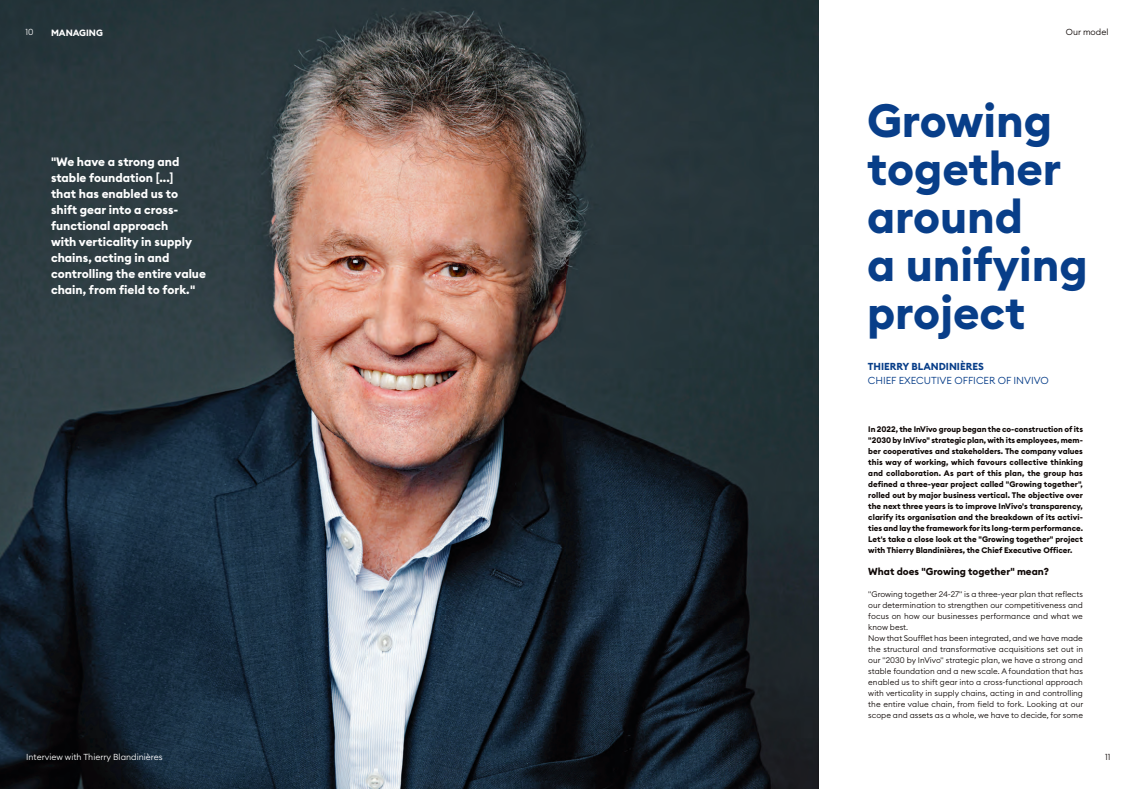
<style>
.page{position:relative;width:1134px;height:789px;background:#fff}
.page>*{position:absolute;margin:0;border:0;box-sizing:border-box;transform-origin:0 0}
.Titre_1_C46{font:700 46px/48px "Euclid Circular B";color:#083e89}
.Exergue_ou_Chapo_C12_FAG{font:700 12px/16px "Euclid Circular B";color:#fff}
.Question{font:700 10px "Euclid Circular B";color:#0f0806}
.Signat_article_Light{font:300 10px "Euclid Circular B";color:#083e89}
.Signat_article_Light-2{font:700 10px "Euclid Circular B";color:#083e89}
.Têtière_rubrique_Bold_Gauche_Noir_Q{font:700 9px "Euclid Circular B";color:#fff}
.Folio_gauche{font:300 8.6px "Euclid Circular B";color:#fff}
.Folio_droit{font:300 8.6px "Euclid Circular B";color:#0f0806}
.Exergue_ou_Chapo_C12_FAG-2{font:700 8px/11px "Euclid Circular B";color:#0f0806;text-align:justify}
.t1{font:300 8px/11px "Euclid Circular B";letter-spacing:.005em;color:#0f0806;text-align:justify}
</style>
<div class="page">
<img style="left:0;top:0;width:567px;height:788px">
<svg style="left:567px;top:0;width:252px;height:788px;background:#1e2c33"></svg>
<p class="Folio_gauche" style="left:26px;top:27px;width:10px">10</p>
<p class="Têtière_rubrique_Bold_Gauche_Noir_Q" style="left:51px;top:27px;width:53px">MANAGING</p>
<p class="Folio_droit" style="left:1066px;top:27px;width:44px">Our model</p>
<p class="Exergue_ou_Chapo_C12_FAG" style="left:51px;top:154px;width:156px">"We have a strong and stable foundation [...]<br>that has enabled us to shift gear into a cross&shy;functional approach<br>with verticality in supply chains, acting in and controlling the entire value chain, from field to fork."</p>
<p class="Titre_1_C46" style="left:867px;top:97px;width:222px">Growing together around<br>a unifying project</p>
<p class="Signat_article_Light-2" style="left:868px;top:360px;width:117px">THIERRY BLANDINIÈRES</p>
<p class="Signat_article_Light" style="left:868px;top:374px;width:183px">CHIEF EXECUTIVE OFFICER OF INVIVO</p>
<p class="Exergue_ou_Chapo_C12_FAG-2" style="left:868px;top:423px;width:216px">In 2022, the InVivo group began the co-construction of its "2030 by InVivo" strategic plan, with its employees, mem&shy;ber cooperatives and stakeholders. The company values this way of working, which favours collective thinking and collaboration. As part of this plan, the group has defined a three-year project called "Growing together", rolled out by major business vertical. The objective over the next three years is to improve InVivo's transparency, clarify its organisation and the breakdown of its activi&shy;ties and lay the framework for its long-term performance.<br>Let's take a close look at the "Growing together" project with Thierry Blandinières, the Chief Executive Officer.</p>
<p class="Question" style="left:868px;top:564px;width:182px">What does "Growing together" mean?</p>
<p class="t1" style="left:868px;top:588px;width:216px">"Growing together 24-27" is a three-year plan that reflects our determination to strengthen our competitiveness and focus on how our businesses performance and what we know best.</p>
<p class="t1" style="left:868px;top:632px;width:216px">Now that Soufflet has been integrated, and we have made the structural and transformative acquisitions set out in our "2030 by InVivo" strategic plan, we have a strong and stable foundation and a new scale. A foundation that has enabled us to shift gear into a cross-functional approach with verticality in supply chains, acting in and controlling the entire value chain, from field to fork. Looking at our scope and assets as a whole, we have to decide, for some</p>
<p class="Folio_gauche" style="left:26px;top:750px;width:138px">Interview with Thierry Blandinières</p>
<p class="Folio_droit" style="left:1105px;top:750px;width:7px">11</p>
</div>
